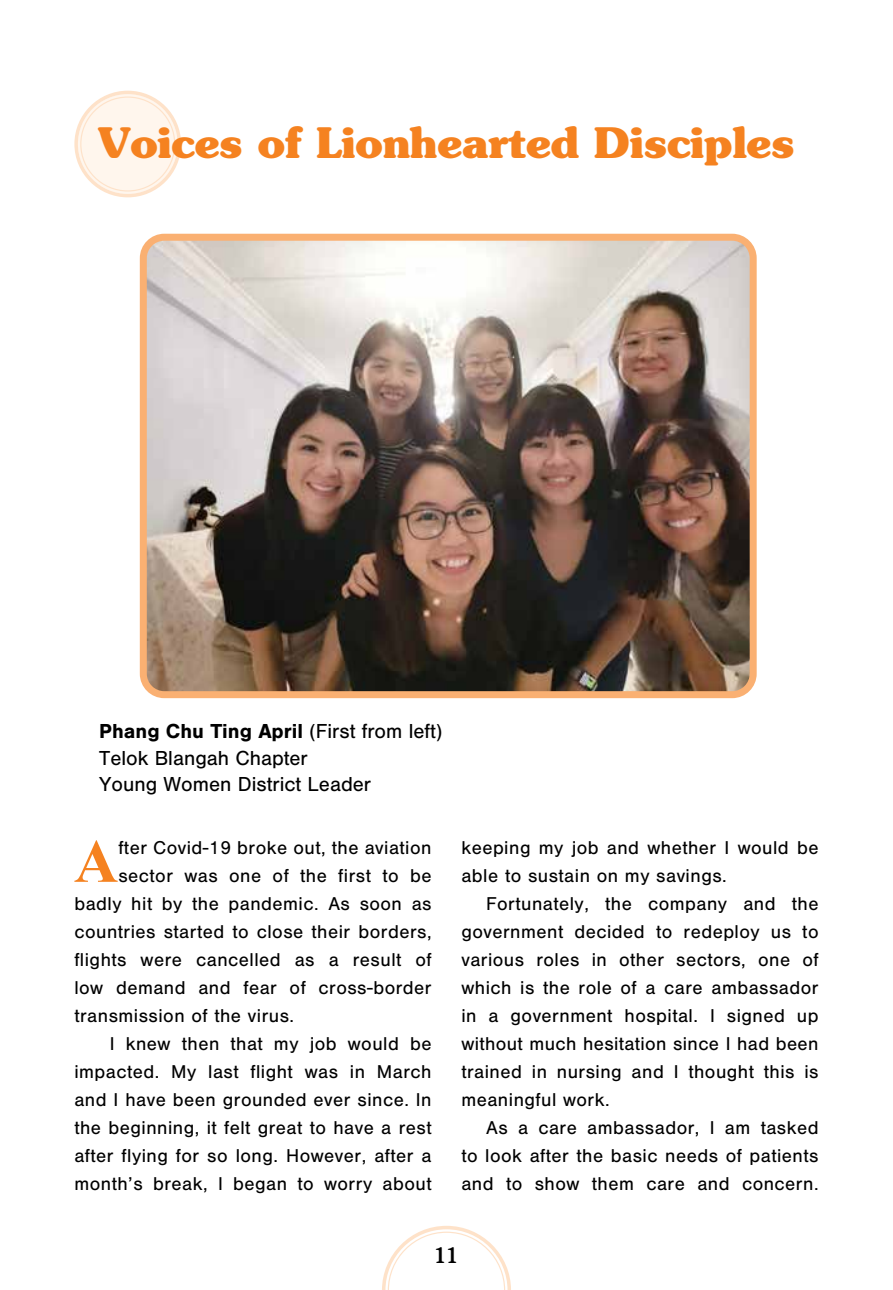
<style>
.page{position:relative;width:893px;height:1290px;background:#fff}
.page>*{position:absolute;margin:0;border:0;box-sizing:border-box;transform-origin:0 0}
.t1{font:700 61.6px "Times New Roman";color:#f58220}
.t2{font:700 42px "Souvenir";color:#f58220}
.t3{font:21px/26.2px "Nimbus San";color:#000}
.t4{font:500 21px "Souvenir";color:#000;scale:.9 1}
.t5{font:19.25px/28px "Nimbus San";letter-spacing:.025em;color:#000;text-align:justify}
.s1{font-weight:700}
</style>
<div class="page">
<svg style="left:382px;top:1226px;width:129px;height:64px"></svg>
<div style="left:78px;top:94px;width:100px;height:100px;background:#fff6ed;border-radius:50%"></div>
<div style="left:74px;top:91px;width:107px;height:106px;border:4px solid #fee2c9;border-radius:50%"></div>
<img style="left:148px;top:242px;width:601px;height:448px">
<div style="left:140px;top:234px;width:617px;height:464px;border:7px solid #fab072;border-radius:21px"></div>
<h2 class="t2" style="left:98px;top:116px;width:697px">Voices of Lionhearted Disciples</h2>
<p class="t3" style="left:99px;top:719px;width:345px"><span class="s1">Phang Chu Ting April</span> (First from left)<br>Telok Blangah Chapter<br>Young Women District Leader</p>
<h1 class="t1" style="left:74px;top:827px;width:46px">A</h1>
<p class="t5" style="left:118px;top:834px;width:315px">fter Covid-19 broke out, the aviation</p>
<p class="t5" style="left:118px;top:862px;width:315px">sector was one of the first to be</p>
<p class="t5" style="left:74px;top:890px;width:359px">badly hit by the pandemic. As soon as</p>
<p class="t5" style="left:74px;top:918px;width:359px">countries started to close their borders,</p>
<p class="t5" style="left:74px;top:946px;width:359px">flights were cancelled as a result of</p>
<p class="t5" style="left:74px;top:974px;width:359px">low demand and fear of cross-border</p>
<p class="t5" style="left:74px;top:1002px;width:221px">transmission of the virus.</p>
<p class="t5" style="left:110px;top:1030px;width:323px">I knew then that my job would be</p>
<p class="t5" style="left:74px;top:1058px;width:359px">impacted. My last flight was in March</p>
<p class="t5" style="left:74px;top:1086px;width:359px">and I have been grounded ever since. In</p>
<p class="t5" style="left:74px;top:1114px;width:359px">the beginning, it felt great to have a rest</p>
<p class="t5" style="left:74px;top:1142px;width:359px">after flying for so long. However, after a</p>
<p class="t5" style="left:74px;top:1170px;width:359px">month’s break, I began to worry about</p>
<p class="t5" style="left:461px;top:834px;width:359px">keeping my job and whether I would be able to sustain on my savings.</p>
<p class="t5" style="left:461px;top:890px;width:359px;text-indent:25px">Fortunately, the company and the government decided to redeploy us to various roles in other sectors, one of which is the role of a care ambassador in a government hospital. I signed up without much hesitation since I had been trained in nursing and I thought this is meaningful work.</p>
<p class="t5" style="left:461px;top:1114px;width:359px;text-indent:25px">As a care ambassador, I am tasked to look after the basic needs of patients and to show them care and concern.</p>
<p class="t4" style="left:434px;top:1243px;width:28px">11</p>
</div>
